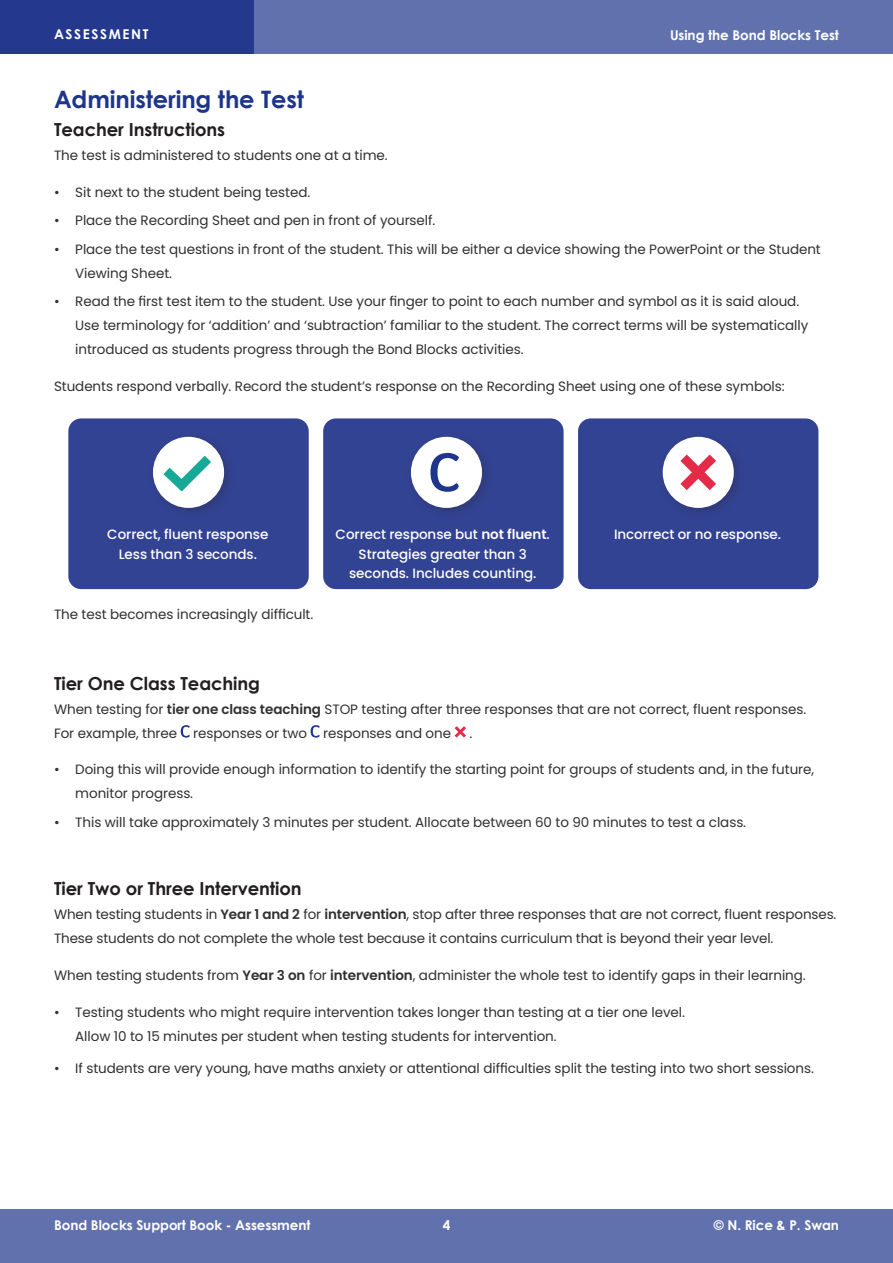
<style>
.page{position:relative;width:893px;height:1263px;background:#fff}
.page>*{position:absolute;margin:0;border:0;box-sizing:border-box;transform-origin:0 0}
.t1{font:700 24px "Century Gothic";letter-spacing:-.005em;color:#1e358b}
.t2{font:700 18px "Century Gothic";letter-spacing:-.005em;color:#231f20}
.t3{font:13.5px/24px "Poppins";letter-spacing:-.005em;color:#312f30}
.t4{font:500 13.5px/19.5px "Poppins";letter-spacing:-.005em;color:#fff;text-align:center}
.t5{font:700 13.5px "Century Gothic";letter-spacing:-.005em;color:#fff}
.t6{font:700 13.5px "Century Gothic";letter-spacing:.12em;color:#fff}
.s1{font-weight:600}
</style>
<div class="page">
<div style="left:0;top:1209px;width:893px;height:54px;background:#6171ae"></div>
<svg style="left:0;top:0;width:893px;height:54px;background:#4f61a4"></svg>
<svg style="left:181px;top:725px;width:9px;height:12px"></svg>
<svg style="left:311px;top:725px;width:9px;height:12px"></svg>
<svg style="left:454px;top:726px;width:12px;height:12px"></svg>
<div style="left:68px;top:418px;width:241px;height:171px;background:#334393;border-radius:13px"></div>
<div style="left:578px;top:418px;width:240px;height:171px;background:#334393;border-radius:13px"></div>
<div style="left:323px;top:418px;width:241px;height:171px;background:#334393;border-radius:13px"></div>
<div style="left:148px;top:431px;width:87px;height:88px;background:#231f20;opacity:.25"></div>
<div style="left:153px;top:437px;width:71px;height:71px;background:#fff;border-radius:50%"></div>
<svg style="left:154px;top:446px;width:67px;height:55px"></svg>
<div style="left:657px;top:431px;width:88px;height:88px;background:#231f20;opacity:.25"></div>
<div style="left:663px;top:437px;width:71px;height:71px;background:#fff;border-radius:50%"></div>
<svg style="left:671px;top:445px;width:55px;height:55px"></svg>
<div style="left:406px;top:431px;width:87px;height:88px;background:#231f20;opacity:.25"></div>
<div style="left:411px;top:437px;width:71px;height:71px;background:#fff;border-radius:50%"></div>
<svg style="left:430px;top:453px;width:29px;height:39px"></svg>
<p class="t6" style="left:54px;top:24px;width:96px">ASSESSMENT</p>
<p class="t5" style="left:670px;top:24px;width:170px">Using the Bond Blocks Test</p>
<h1 class="t1" style="left:54px;top:82px;width:251px">Administering the Test</h1>
<h2 class="t2" style="left:54px;top:116px;width:173px">Teacher Instructions</h2>
<p class="t3" style="left:54px;top:144px;width:335px">The test is administered to students one at a time.</p>
<p class="t3" style="left:54px;top:180px;width:258px">• Sit next to the student being tested.</p>
<p class="t3" style="left:54px;top:209px;width:383px">• Place the Recording Sheet and pen in front of yourself.</p>
<p class="t3" style="left:75px;top:237px;width:747px;text-indent:-21px">• Place the test questions in front of the student. This will be either a device showing the PowerPoint or the Student<br>Viewing Sheet.</p>
<p class="t3" style="left:75px;top:289px;width:734px;text-indent:-21px">• Read the first test item to the student. Use your finger to point to each number and symbol as it is said aloud.<br>Use terminology for ‘addition’ and ‘subtraction’ familiar to the student. The correct terms will be systematically introduced as students progress through the Bond Blocks activities.</p>
<p class="t3" style="left:54px;top:374px;width:732px">Students respond verbally. Record the student’s response on the Recording Sheet using one of these symbols:</p>
<p class="t4" style="left:107px;top:525px;width:163px">Correct, fluent response<br>Less than 3 seconds.</p>
<p class="t4" style="left:336px;top:525px;width:216px">Correct response but <span class="s1">not fluent</span>.</p>
<p class="t4" style="left:614px;top:525px;width:168px">Incorrect or no response.</p>
<p class="t4" style="left:349px;top:544px;width:189px">Strategies greater than 3 seconds. Includes counting.</p>
<p class="t3" style="left:54px;top:603px;width:261px">The test becomes increasingly difficult.</p>
<h2 class="t2" style="left:54px;top:669px;width:208px">Tier One Class Teaching</h2>
<p class="t3" style="left:54px;top:697px;width:754px">When testing for <span class="s1">tier one class teaching</span> STOP testing after three responses that are not correct, fluent responses.<br>For example, three responses or two responses and one</p>
<p class="t3" style="left:469px;top:721px;width:4px">.</p>
<p class="t3" style="left:75px;top:758px;width:740px;text-indent:-21px">• Doing this will provide enough information to identify the starting point for groups of students and, in the future, monitor progress.</p>
<p class="t3" style="left:54px;top:810px;width:694px">• This will take approximately 3 minutes per student. Allocate between 60 to 90 minutes to test a class.</p>
<h2 class="t2" style="left:54px;top:875px;width:249px">Tier Two or Three Intervention</h2>
<p class="t3" style="left:54px;top:903px;width:784px">When testing students in <span class="s1">Year 1 and 2</span> for <span class="s1">intervention</span>, stop after three responses that are not correct, fluent responses.<br>These students do not complete the whole test because it contains curriculum that is beyond their year level.</p>
<p class="t3" style="left:54px;top:963px;width:753px">When testing students from <span class="s1">Year 3 on</span> for <span class="s1">intervention</span>, administer the whole test to identify gaps in their learning.</p>
<p class="t3" style="left:75px;top:1000px;width:611px;text-indent:-21px">• Testing students who might require intervention takes longer than testing at a tier one level.<br>Allow 10 to 15 minutes per student when testing students for intervention.</p>
<p class="t3" style="left:54px;top:1056px;width:761px">• If students are very young, have maths anxiety or attentional difficulties split the testing into two short sessions.</p>
<p class="t5" style="left:54px;top:1214px;width:258px">Bond Blocks Support Book - Assessment</p>
<p class="t5" style="left:443px;top:1214px;width:9px">4</p>
<p class="t5" style="left:714px;top:1215px;width:127px">© N. Rice &amp; P. Swan</p>
</div>
